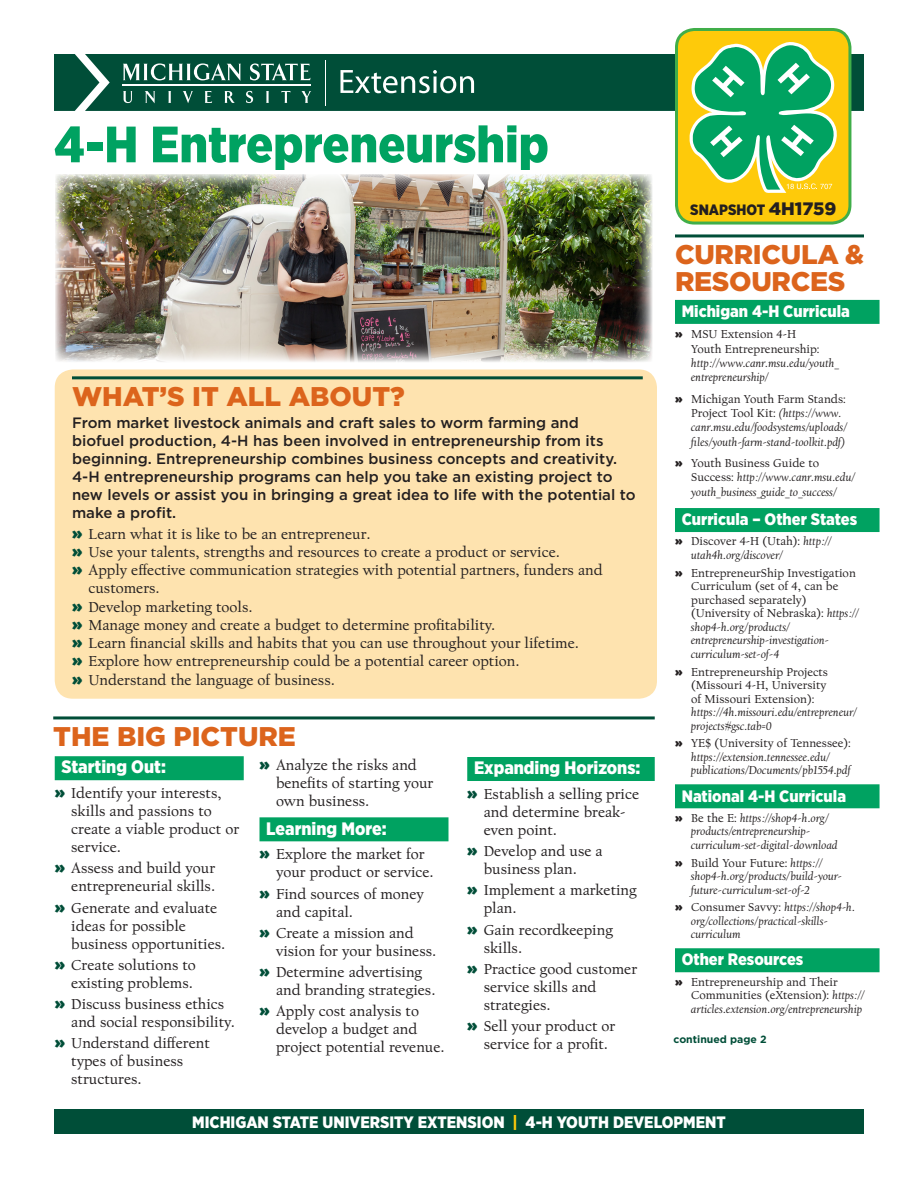
<style>
.page{position:relative;width:918px;height:1188px;background:#fff}
.page>*{position:absolute;margin:0;border:0;box-sizing:border-box;transform-origin:0 0}
.Cover_Title{font:900 51px "Gotham Narrow";color:#00a261}
.Subhead1{font:900 27px/27px "Gotham";color:#dc641c}
.Subhead_2{font:900 18px "Gotham Narrow";color:#fff}
.Subhead_2a{font:900 16.5px "Gotham Narrow";color:#fff}
.t1{font:15px/18px "Californian FB Text";color:#231f20}
.Intro___Conclusion_B{font:500 15px/18px "Gotham";color:#231f20}
.t2{font:900 15px "Gotham Narrow";color:#231f20}
.t3{font:italic 12px/13.5px "Californian FB Text";color:#231f20}
.t4{font:12px/13.5px "Californian FB Text";color:#231f20}
.t5{font:700 10.5px "Gotham";color:#004e38}
.s1{font-family:"Gotham";font-weight:900;font-size:16.5px;color:#004e38}
.s2{color:#fff}
.s3{font-family:"Gotham";font-size:18px}
.s4{font-family:"Gotham";font-weight:900;font-style:normal}
.s5{font-style:normal}
.s6{font-family:"Gotham";font-weight:900}
.s7{font-style:italic}
.s8{color:#feca0a}
</style>
<div class="page">
<div style="left:54px;top:54px;width:810px;height:57px;background:#004e38"></div>
<svg style="left:123px;top:91px;width:9px;height:12px"></svg>
<svg style="left:145px;top:91px;width:10px;height:12px"></svg>
<svg style="left:168px;top:91px;width:3px;height:12px"></svg>
<svg style="left:183px;top:91px;width:10px;height:12px"></svg>
<svg style="left:205px;top:91px;width:7px;height:12px"></svg>
<svg style="left:225px;top:91px;width:10px;height:12px"></svg>
<svg style="left:246px;top:91px;width:7px;height:12px"></svg>
<svg style="left:266px;top:91px;width:3px;height:12px"></svg>
<svg style="left:281px;top:91px;width:9px;height:12px"></svg>
<svg style="left:301px;top:91px;width:10px;height:12px"></svg>
<svg style="left:123px;top:63px;width:118px;height:18px"></svg>
<svg style="left:250px;top:63px;width:61px;height:17px"></svg>
<hr style="left:123px;top:84px;width:188px;height:2px;background:#fff">
<svg style="left:340px;top:70px;width:134px;height:23px"></svg>
<hr style="left:325px;top:61px;width:1px;height:45px;background:#fff">
<div style="left:676px;top:29px;width:174px;height:194px;background:#feca0a;border-radius:18px"></div>
<div style="left:675px;top:28px;width:176px;height:197px;border:3px solid #40ae49;border-radius:18px"></div>
<svg style="left:690px;top:42px;width:147px;height:151px"></svg>
<img style="left:55px;top:174px;width:597px;height:188px">
<div style="left:55px;top:370px;width:602px;height:329px;background:#fee3af;border-radius:18px"></div>
<hr style="left:72px;top:376px;width:571px;height:3px;background:#004e38">
<hr style="left:53px;top:716px;width:602px;height:3px;background:#004e38">
<div style="left:55px;top:756px;width:189px;height:24px;background:#00a261"></div>
<div style="left:260px;top:817px;width:188px;height:24px;background:#00a261"></div>
<div style="left:467px;top:757px;width:188px;height:24px;background:#00a261"></div>
<hr style="left:675px;top:234px;width:189px;height:3px;background:#004e38">
<div style="left:675px;top:300px;width:205px;height:24px;background:#00a261"></div>
<div style="left:675px;top:508px;width:205px;height:24px;background:#00a261"></div>
<div style="left:675px;top:784px;width:205px;height:24px;background:#00a261"></div>
<div style="left:675px;top:948px;width:205px;height:24px;background:#00a261"></div>
<div style="left:54px;top:1110px;width:810px;height:24px;background:#004e38"></div>
<p class="Cover_Title" style="left:54px;top:111px;width:496px">4-H Entrepreneurship</p>
<p class="Subhead1" style="left:72px;top:383px;width:334px">WHAT’S IT ALL ABOUT?</p>
<p class="Intro___Conclusion_B" style="left:72px;top:413px;width:565px">From market livestock animals and craft sales to worm farming and<br>biofuel production, 4-H has been involved in entrepreneurship from its beginning. Entrepreneurship combines business concepts and creativity.<br>4-H entrepreneurship programs can help you take an existing project to new levels or assist you in bringing a great idea to life with the potential to make a profit.</p>
<p class="t1" style="left:72px;top:525px;width:300px"><span class="s1">»</span> Learn what it is like to be an entrepreneur.</p>
<p class="t1" style="left:72px;top:543px;width:489px"><span class="s1">»</span> Use your talents, strengths and resources to create a product or service.</p>
<p class="t1" style="left:88px;top:562px;width:516px;text-indent:-16px"><span class="s1">»</span> Apply effective communication strategies with potential partners, funders and customers.</p>
<p class="t1" style="left:72px;top:598px;width:182px"><span class="s1">»</span> Develop marketing tools.</p>
<p class="t1" style="left:72px;top:616px;width:425px"><span class="s1">»</span> Manage money and create a budget to determine profitability.</p>
<p class="t1" style="left:72px;top:634px;width:508px"><span class="s1">»</span> Learn financial skills and habits that you can use throughout your lifetime.</p>
<p class="t1" style="left:72px;top:653px;width:449px"><span class="s1">»</span> Explore how entrepreneurship could be a potential career option.</p>
<p class="t1" style="left:72px;top:671px;width:265px"><span class="s1">»</span> Understand the language of business.</p>
<p class="Subhead1" style="left:53px;top:723px;width:252px">THE BIG PICTURE<span class="s2">.</span></p>
<p class="Subhead_2" style="left:62px;top:755px;width:106px">Starting Out:</p>
<p class="t1" style="left:71px;top:785px;width:169px;text-indent:-16px"><span class="s1">»</span> Identify your interests, skills and passions to create a viable product or service.</p>
<p class="t1" style="left:55px;top:860px;width:162px;text-align:right"><span class="s1">»</span> Assess and build your entrepreneurial skills.</p>
<p class="t1" style="left:71px;top:899px;width:156px;text-indent:-16px"><span class="s1">»</span> Generate and evaluate ideas for possible business opportunities.</p>
<p class="t1" style="left:55px;top:956px;width:143px;text-align:right"><span class="s1">»</span> Create solutions to existing problems.</p>
<p class="t1" style="left:71px;top:996px;width:165px;text-indent:-16px"><span class="s1">»</span> Discuss business ethics and social responsibility.</p>
<p class="t1" style="left:71px;top:1035px;width:140px;text-indent:-16px"><span class="s1">»</span> Understand different types of business structures.</p>
<p class="t1" style="left:276px;top:757px;width:159px;text-indent:-16px"><span class="s1">»</span> Analyze the risks and benefits of starting your own business.</p>
<p class="Subhead_2" style="left:266px;top:816px;width:122px">Learning More:</p>
<p class="t1" style="left:276px;top:846px;width:159px;text-indent:-16px"><span class="s1">»</span> Explore the market for your product or service.</p>
<p class="t1" style="left:276px;top:885px;width:150px;text-indent:-16px"><span class="s1">»</span> Find sources of money and capital.</p>
<p class="t1" style="left:276px;top:924px;width:162px;text-indent:-16px"><span class="s1">»</span> Create a mission and vision for your business.</p>
<p class="t1" style="left:276px;top:963px;width:161px;text-indent:-16px"><span class="s1">»</span> Determine advertising and branding strategies.</p>
<p class="t1" style="left:276px;top:1003px;width:170px;text-indent:-16px"><span class="s1">»</span> Apply cost analysis to develop a budget and project potential revenue.</p>
<p class="Subhead_2" style="left:474px;top:756px;width:168px">Expanding Horizons:</p>
<p class="t1" style="left:484px;top:785px;width:157px;text-indent:-16px"><span class="s1">»</span> Establish a selling price and determine break&shy;even point.</p>
<p class="t1" style="left:484px;top:843px;width:120px;text-indent:-16px"><span class="s1">»</span> Develop and use a business plan.</p>
<p class="t1" style="left:484px;top:882px;width:155px;text-indent:-16px"><span class="s1">»</span> Implement a marketing plan.</p>
<p class="t1" style="left:484px;top:921px;width:131px;text-indent:-16px"><span class="s1">»</span> Gain recordkeeping skills.</p>
<p class="t1" style="left:484px;top:960px;width:155px;text-indent:-16px"><span class="s1">»</span> Practice good customer service skills and strategies.</p>
<p class="t1" style="left:484px;top:1018px;width:133px;text-indent:-16px"><span class="s1">»</span> Sell your product or service for a profit.</p>
<p class="t2" style="left:690px;top:200px;width:148px">SNAPSHOT <span class="s3">4H1759</span></p>
<p class="Subhead1" style="left:675px;top:241px;width:190px">CURRICULA &amp;<br>RESOURCES<span class="s2">.</span></p>
<p class="Subhead_2a" style="left:682px;top:300px;width:170px">Michigan 4-H Curricula</p>
<p class="t3" style="left:691px;top:327px;width:149px;line-height:14.4px;text-indent:-16px"><span class="s4">»</span> <span class="s5">MSU Extension 4-H<br>Youth Entrepreneurship: </span>http://www.canr.msu.edu/youth_ entrepreneurship/</p>
<p class="t3" style="left:691px;top:392px;width:158px;line-height:14.4px;text-indent:-16px"><span class="s4">»</span> <span class="s5">Michigan Youth Farm Stands:<br>Project Tool Kit:</span> (https://www. canr.msu.edu/foodsystems/uploads/ files/youth-farm-stand-toolkit.pdf)</p>
<p class="t3" style="left:691px;top:456px;width:166px;line-height:14.4px;text-indent:-16px"><span class="s4">»</span> <span class="s5">Youth Business Guide to<br>Success:</span> http://www.canr.msu.edu/ youth_business_guide_to_success/</p>
<p class="Subhead_2a" style="left:682px;top:509px;width:177px">Curricula – Other States</p>
<p class="t3" style="left:691px;top:535px;width:142px;text-indent:-16px"><span class="s4">»</span> <span class="s5">Discover 4-H (Utah):</span> http:// utah4h.org/discover/</p>
<p class="t4" style="left:691px;top:566px;width:169px;text-indent:-16px"><span class="s6">»</span> EntrepreneurShip Investigation<br>Curriculum (set of 4, can be purchased separately) (University of Nebraska): <span class="s7">https:// shop4-h.org/products/ entrepreneurship-investigation&shy;curriculum-set-of-4</span></p>
<p class="t4" style="left:691px;top:665px;width:167px;text-indent:-16px"><span class="s6">»</span> Entrepreneurship Projects (Missouri 4-H, University<br>of Missouri Extension): <span class="s7">https://4h.missouri.edu/entrepreneur/ projects#gsc.tab=0</span></p>
<p class="t3" style="left:691px;top:737px;width:161px;text-indent:-16px"><span class="s4">»</span> <span class="s5">YE$ (University of Tennessee): </span>https://extension.tennessee.edu/ publications/Documents/pb1554.pdf</p>
<p class="Subhead_2a" style="left:682px;top:785px;width:166px">National 4-H Curricula</p>
<p class="t3" style="left:691px;top:811px;width:148px;text-indent:-16px"><span class="s4">»</span> <span class="s5">Be the E:</span> https://shop4-h.org/ products/entrepreneurship&shy;curriculum-set-digital-download</p>
<p class="t3" style="left:691px;top:856px;width:152px;text-indent:-16px"><span class="s4">»</span> <span class="s5">Build Your Future:</span> https:// shop4-h.org/products/build-your&shy;future-curriculum-set-of-2</p>
<p class="t3" style="left:691px;top:901px;width:166px;text-indent:-16px"><span class="s4">»</span> <span class="s5">Consumer Savvy:</span> https://shop4-h. org/collections/practical-skills&shy;curriculum</p>
<p class="Subhead_2a" style="left:682px;top:949px;width:123px">Other Resources</p>
<p class="t4" style="left:691px;top:975px;width:175px;text-indent:-16px"><span class="s6">»</span> Entrepreneurship and Their<br>Communities (eXtension): <span class="s7">https:// articles.extension.org/entrepreneurship</span></p>
<p class="t5" style="left:674px;top:1032px;width:95px">continued page 2</p>
<p class="Subhead_2a" style="left:192px;top:1111px;width:535px">MICHIGAN STATE UNIVERSITY EXTENSION <span class="s8">|</span> 4-H YOUTH DEVELOPMENT</p>
</div>
